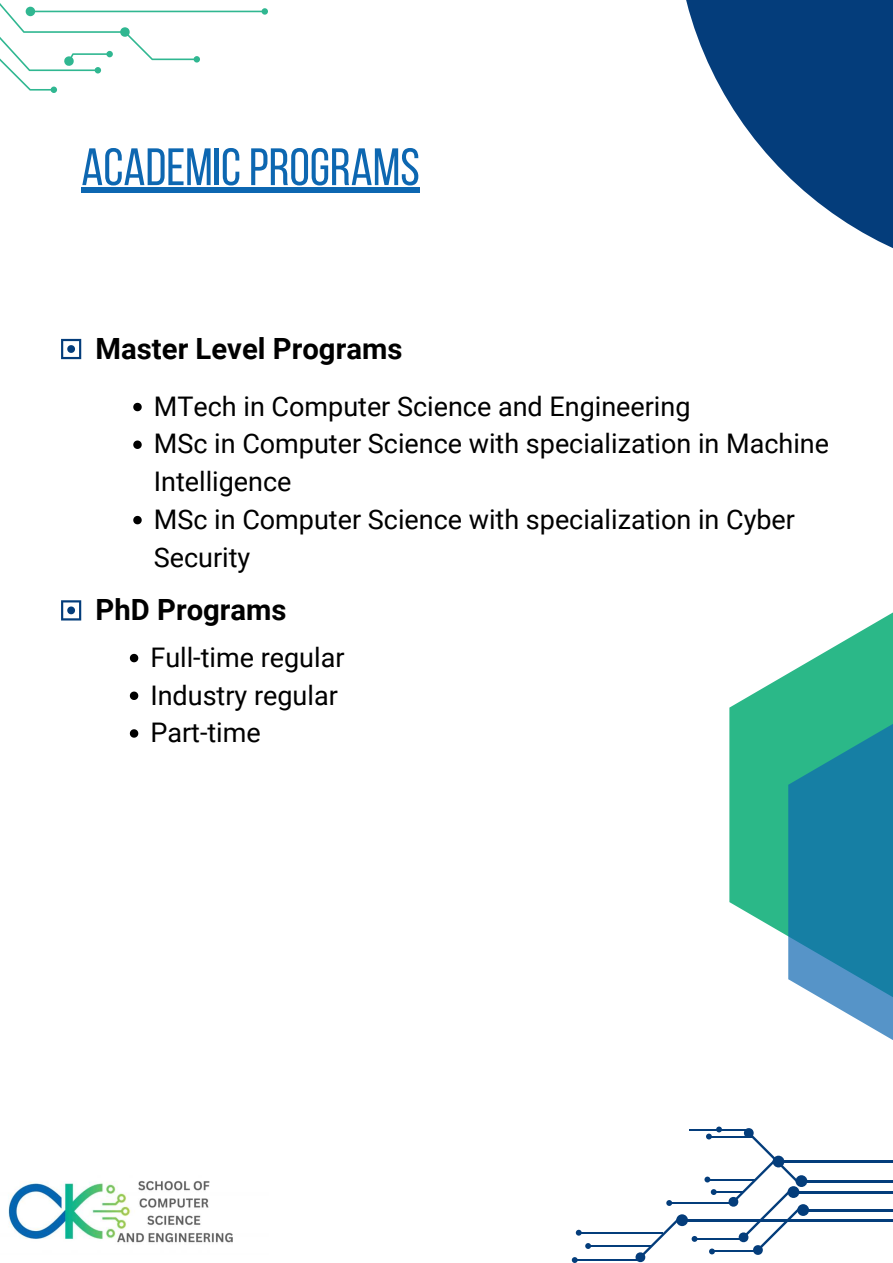
<style>
.page{position:relative;width:893px;height:1263px;background:#fff}
.page>*{position:absolute;margin:0;border:0;box-sizing:border-box;transform-origin:0 0}
.t1{font:52.5px "Bebas Neue";color:#0d67b1}
.t2{font:700 29.25px "Roboto";color:#000}
.t3{font:27px/37.7px "Roboto";color:#000}
</style>
<div class="page">
<hr style="left:803px;top:1208px;width:90px;height:3px;background:#043d7b">
<div style="left:797px;top:1204px;width:12px;height:12px;background:#043d7b;border-radius:50%"></div>
<hr style="left:801px;top:1180px;width:92px;height:2px;background:#043d7b">
<div style="left:795px;top:1175px;width:12px;height:12px;background:#043d7b;border-radius:50%"></div>
<hr style="left:793px;top:1190px;width:100px;height:3px;background:#043d7b">
<hr style="left:778px;top:1160px;width:115px;height:3px;background:#043d7b">
<hr style="left:682px;top:1219px;width:211px;height:2px;background:#043d7b">
<div style="left:676px;top:1214px;width:12px;height:12px;background:#043d7b;border-radius:50%"></div>
<svg style="left:635px;top:1218px;width:44px;height:44px"></svg>
<hr style="left:574px;top:1259px;width:65px;height:2px;background:#043d7b">
<svg style="left:572px;top:1257px;width:5px;height:6px"></svg>
<hr style="left:588px;top:1245px;width:63px;height:2px;background:#043d7b">
<svg style="left:585px;top:1243px;width:6px;height:6px"></svg>
<hr style="left:578px;top:1232px;width:84px;height:1px;background:#043d7b">
<svg style="left:576px;top:1230px;width:6px;height:5px"></svg>
<svg style="left:728px;top:1128px;width:71px;height:127px"></svg>
<hr style="left:669px;top:1202px;width:61px;height:2px;background:#043d7b">
<svg style="left:666px;top:1200px;width:6px;height:6px"></svg>
<hr style="left:713px;top:1191px;width:31px;height:2px;background:#043d7b">
<svg style="left:711px;top:1189px;width:5px;height:6px"></svg>
<hr style="left:707px;top:1179px;width:48px;height:1px;background:#043d7b">
<svg style="left:704px;top:1176px;width:6px;height:6px"></svg>
<hr style="left:712px;top:1251px;width:45px;height:1px;background:#043d7b">
<svg style="left:709px;top:1248px;width:6px;height:6px"></svg>
<hr style="left:694px;top:1238px;width:47px;height:1px;background:#043d7b">
<svg style="left:691px;top:1236px;width:6px;height:6px"></svg>
<hr style="left:689px;top:1129px;width:58px;height:1px;background:#043d7b">
<hr style="left:709px;top:1136px;width:42px;height:1px;background:#043d7b">
<svg style="left:706px;top:1126px;width:16px;height:13px"></svg>
<svg style="left:61px;top:343px;width:20px;height:16px"></svg>
<svg style="left:61px;top:600px;width:20px;height:20px"></svg>
<img style="left:8px;top:1181px;width:225px;height:62px">
<svg style="left:133px;top:403px;width:9px;height:8px"></svg>
<svg style="left:133px;top:440px;width:9px;height:9px"></svg>
<svg style="left:133px;top:516px;width:9px;height:8px"></svg>
<svg style="left:130px;top:654px;width:8px;height:8px"></svg>
<svg style="left:130px;top:691px;width:8px;height:9px"></svg>
<svg style="left:130px;top:729px;width:8px;height:9px"></svg>
<div style="left:81px;top:188px;width:339px;height:5px;background:#0d67b1"></div>
<svg style="left:0;top:3px;width:268px;height:340px"></svg>
<svg style="left:729px;top:612px;width:164px;height:324px;fill:#2bb888"></svg>
<svg style="left:788px;top:687px;width:105px;height:353px;background:#3698aa"></svg>
<svg style="left:686px;top:0;width:207px;height:248px;fill:#043d7b"></svg>
<p class="t1" style="left:81px;top:146px;width:340px">ACADEMICPROGRAMS</p>
<h1 class="t2" style="left:96px;top:331px;width:308px">Master Level Programs</h1>
<p class="t3" style="left:154px;top:388px;width:538px">MTech in Computer Science and Engineering</p>
<p class="t3" style="left:154px;top:425px;width:676px">MSc in Computer Science with specialization in Machine<br>Intelligence</p>
<p class="t3" style="left:154px;top:501px;width:642px">MSc in Computer Science with specialization in Cyber<br>Security</p>
<h2 class="t2" style="left:96px;top:593px;width:192px">PhD Programs</h2>
<p class="t3" style="left:150px;top:639px;width:195px">Full-time regular</p>
<p class="t3" style="left:150px;top:676px;width:189px">Industry regular</p>
<h2 class="t3" style="left:150px;top:714px;width:112px">Part-time</h2>
</div>
